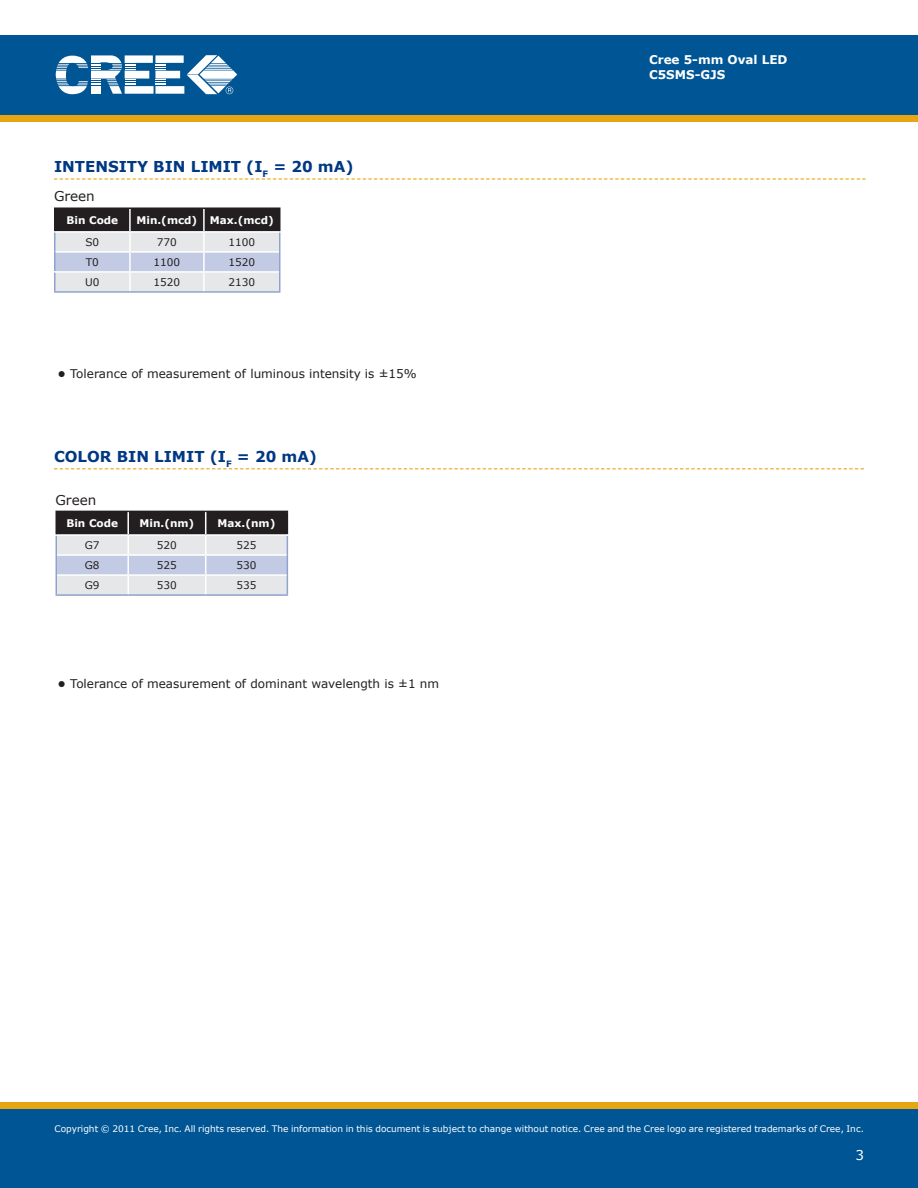
<style>
.page{position:relative;width:918px;height:1188px;background:#fff}
.page>*{position:absolute;margin:0;border:0;box-sizing:border-box;transform-origin:0 0}
.Section_heading_with{font:700 15px "Verdana";color:#003882}
.t1{font:13.5px "Verdana";color:#231f20}
.t2{font:13.5px "Verdana";color:#fff}
.Section_Heading{font:12px "Verdana";color:#231f20}
.t3{font:700 12px/15px "Verdana";color:#fff}
.t4{font:10.5px "Verdana";color:#231f20}
.t5{font:700 10.5px "Verdana";color:#fff}
.t6{font:9px "Verdana";color:#fff}
.s1{color:#003883}
.s2{font-weight:700}
</style>
<div class="page">
<div style="left:0;top:115px;width:918px;height:7px;background:#e7a512"></div>
<div style="left:0;top:35px;width:918px;height:80px;background:#005595"></div>
<svg style="left:56px;top:55px;width:181px;height:39px"></svg>
<div style="left:0;top:1108px;width:918px;height:80px;background:#005595"></div>
<div style="left:0;top:1102px;width:918px;height:6px;background:#e7a512"></div>
<hr style="left:130px;top:291px;width:74px;height:2px;background:#90a3ce">
<hr style="left:204px;top:291px;width:76px;height:2px;background:#90a3ce">
<hr style="left:54px;top:207px;width:76px;height:2px;background:#231f20">
<hr style="left:130px;top:207px;width:74px;height:2px;background:#231f20">
<hr style="left:204px;top:207px;width:76px;height:2px;background:#231f20">
<svg style="left:54px;top:209px;width:226px;height:83px;background:#abacb3"></svg>
<hr style="left:54px;top:291px;width:76px;height:2px;background:#90a3ce">
<svg style="left:56px;top:511px;width:232px;height:83px;background:#a8a9b0"></svg>
<hr style="left:128px;top:534px;width:78px;height:2px;background:#fff">
<hr style="left:206px;top:534px;width:82px;height:2px;background:#fff">
<hr style="left:56px;top:594px;width:72px;height:2px;background:#90a3ce">
<hr style="left:128px;top:594px;width:78px;height:2px;background:#90a3ce">
<hr style="left:206px;top:594px;width:82px;height:2px;background:#90a3ce">
<svg style="left:54px;top:178px;width:812px;height:2px"></svg>
<svg style="left:54px;top:468px;width:810px;height:1px"></svg>
<p class="Section_heading_with" style="left:54px;top:157px;width:301px">INTENSITY BIN LIMIT (I<sub>F</sub> = 20 <span class="s1">mA</span>)</p>
<p class="t1" style="left:54px;top:188px;width:42px">Green</p>
<p class="t5" style="left:66px;top:214px;width:53px">Bin Code</p>
<p class="t5" style="left:136px;top:214px;width:62px">Min.(mcd)</p>
<p class="t5" style="left:210px;top:214px;width:65px">Max.(mcd)</p>
<p class="t4" style="left:85px;top:235px;width:15px">S0</p>
<p class="t4" style="left:157px;top:235px;width:22px">770</p>
<p class="t4" style="left:228px;top:235px;width:28px">1100</p>
<p class="t4" style="left:86px;top:255px;width:15px">T0</p>
<p class="t4" style="left:154px;top:255px;width:28px">1100</p>
<p class="t4" style="left:228px;top:255px;width:28px">1520</p>
<p class="t4" style="left:85px;top:275px;width:16px">U0</p>
<p class="t4" style="left:154px;top:275px;width:28px">1520</p>
<p class="t4" style="left:228px;top:275px;width:28px">2130</p>
<p class="Section_Heading" style="left:57px;top:366px;width:361px"><span class="s2">•</span> Tolerance of measurement of luminous intensity is ±15%</p>
<p class="Section_heading_with" style="left:54px;top:447px;width:265px">COLOR BIN LIMIT (I<sub>F</sub> = 20 <span class="s1">mA</span>)</p>
<p class="t1" style="left:56px;top:491px;width:42px">Green</p>
<p class="t5" style="left:66px;top:517px;width:53px">Bin Code</p>
<p class="t5" style="left:140px;top:517px;width:56px">Min.(nm)</p>
<p class="t5" style="left:218px;top:517px;width:59px">Max.(nm)</p>
<p class="t4" style="left:85px;top:539px;width:16px">G7</p>
<p class="t4" style="left:157px;top:539px;width:22px">520</p>
<p class="t4" style="left:237px;top:539px;width:22px">525</p>
<p class="t4" style="left:85px;top:559px;width:16px">G8</p>
<p class="t4" style="left:157px;top:559px;width:22px">525</p>
<p class="t4" style="left:237px;top:559px;width:22px">530</p>
<p class="t4" style="left:85px;top:579px;width:16px">G9</p>
<p class="t4" style="left:157px;top:579px;width:22px">530</p>
<p class="t4" style="left:237px;top:579px;width:22px">535</p>
<p class="Section_Heading" style="left:58px;top:676px;width:383px"><span class="s2">•</span> Tolerance of measurement of dominant wavelength is ±1 nm</p>
<h3 class="t3" style="left:649px;top:52px;width:140px">Cree 5-mm Oval LED<br>C5SMS-GJS</h3>
<p class="t6" style="left:54px;top:1123px;width:811px">Copyright © 2011 Cree, Inc. All rights reserved. The information in this document is subject to change without notice. Cree and the Cree logo are registered trademarks of Cree, Inc.</p>
<p class="t6" style="left:54px;top:1125px;width:58px">of Cree, Inc.</p>
<h2 class="t2" style="left:855px;top:1146px;width:10px">3</h2>
</div>
